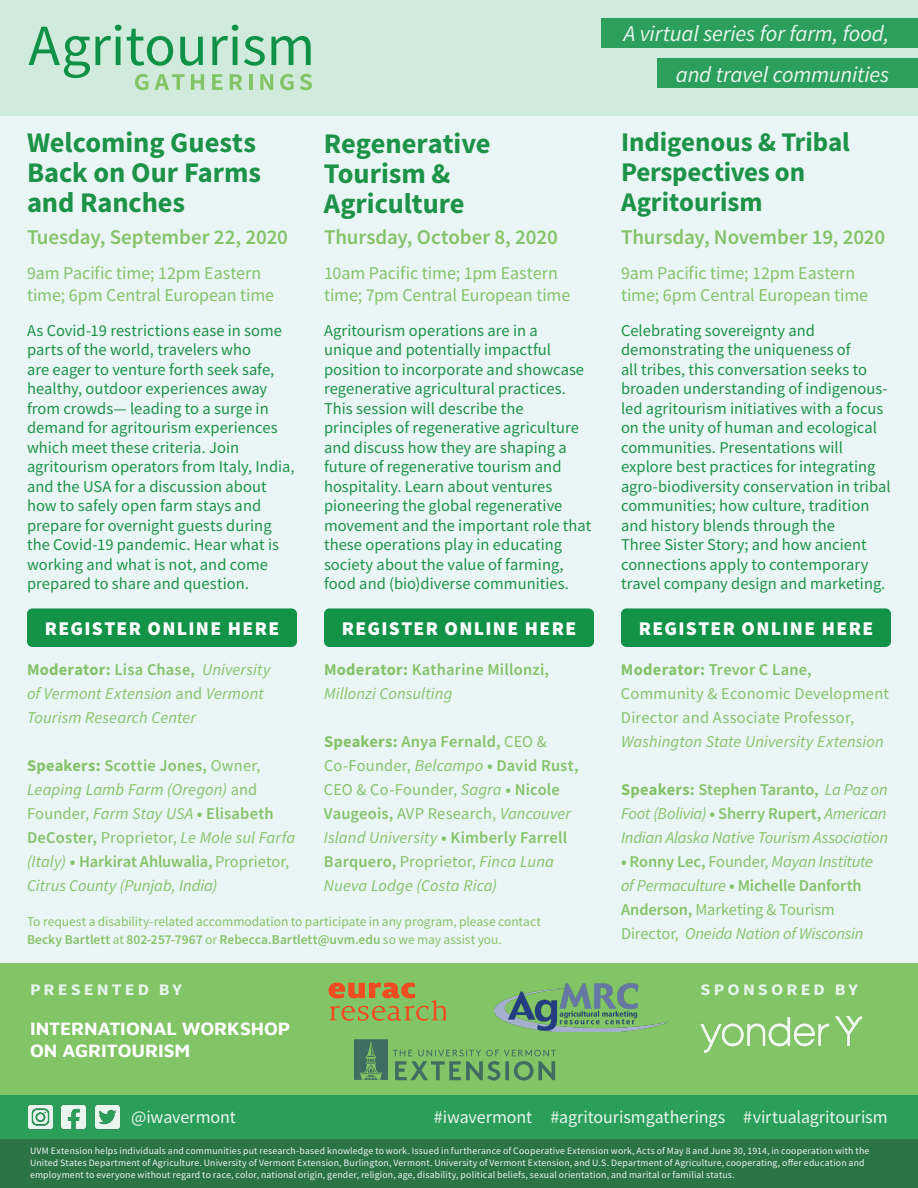
<style>
.page{position:relative;width:918px;height:1188px;background:#eaf6f5}
.page>*{position:absolute;margin:0;border:0;box-sizing:border-box;transform-origin:0 0}
.t1{font:28.5px/30px "Source Sans Variable";letter-spacing:.04em;color:#1d9249}
.t2{font:27px/30px "Source Sans Variable";letter-spacing:.04em;color:#1d9249}
.t3{font:italic 22.5px/41.2px "Source Sans Variable";letter-spacing:.01em;color:#e8f5ed;text-align:right}
.t4{font:21px "Source Sans Variable";letter-spacing:.03em;color:#85c269}
.t5{font:19.5px "Source Sans Variable";letter-spacing:.12em;color:#fff}
.t6{font:700 18.75px/22.5px "Maven Pro";letter-spacing:-.005em;color:#fff}
.t7{font:18px/22.5px "Source Sans Variable";letter-spacing:.015em;color:#85c269}
.t8{font:18px "Source Sans Variable";letter-spacing:.015em;color:#e8f5ed}
.t9{font:16.5px/19.5px "Source Sans Variable";letter-spacing:.025em;color:#1d9249}
.t10{font:16.5px/24px "Source Sans Variable";letter-spacing:.035em;color:#85c269}
.t11{font:italic 16.5px/24px "Source Sans Variable";letter-spacing:.02em;color:#85c269}
.t12{font:16.2px "Source Sans Variable";letter-spacing:.21em;color:#e8f5ed;scale:1.11 1}
.t13{font:13.5px/18px "Source Sans Variable";letter-spacing:.02em;color:#85c269}
.t14{font:9.75px/12px "Source Sans Variable";letter-spacing:.04em;color:#eaf6f7}
.s1{font-style:normal}
.s2{font-style:italic}
</style>
<div class="page">
<div style="left:0;top:0;width:918px;height:116px;background:#d0eadb"></div>
<div style="left:0;top:1138px;width:918px;height:50px;background:#2c7345"></div>
<svg style="left:28px;top:25px;width:93px;height:53px"></svg>
<svg style="left:127px;top:29px;width:46px;height:37px"></svg>
<svg style="left:180px;top:37px;width:23px;height:29px"></svg>
<svg style="left:212px;top:25px;width:26px;height:40px"></svg>
<svg style="left:244px;top:36px;width:21px;height:30px"></svg>
<svg style="left:271px;top:36px;width:40px;height:29px"></svg>
<svg style="left:135px;top:74px;width:13px;height:16px"></svg>
<svg style="left:154px;top:74px;width:31px;height:16px"></svg>
<svg style="left:191px;top:74px;width:13px;height:16px"></svg>
<svg style="left:212px;top:74px;width:11px;height:16px"></svg>
<svg style="left:230px;top:74px;width:13px;height:16px"></svg>
<hr style="left:249px;top:74px;width:3px;height:16px;background:#83c466">
<svg style="left:260px;top:74px;width:13px;height:16px"></svg>
<svg style="left:280px;top:74px;width:14px;height:16px"></svg>
<svg style="left:300px;top:74px;width:12px;height:16px"></svg>
<div style="left:602px;top:19px;width:316px;height:29px;background:#2b9f5b"></div>
<div style="left:657px;top:59px;width:261px;height:29px;background:#2b9f5b"></div>
<div style="left:0;top:964px;width:918px;height:131px;background:#81c566"></div>
<div style="left:0;top:1095px;width:918px;height:43px;background:#2b9f59"></div>
<div style="left:27px;top:608px;width:270px;height:39px;background:#129348;border-radius:5px"></div>
<div style="left:324px;top:608px;width:270px;height:39px;background:#129348;border-radius:5px"></div>
<div style="left:621px;top:608px;width:270px;height:39px;background:#129348;border-radius:5px"></div>
<svg style="left:354px;top:1039px;width:202px;height:41px"></svg>
<svg style="left:328px;top:983px;width:117px;height:38px"></svg>
<img style="left:701px;top:1017px;width:161px;height:35px">
<img style="left:62px;top:1104px;width:24px;height:26px">
<img style="left:96px;top:1104px;width:23px;height:26px">
<img style="left:28px;top:1104px;width:24px;height:26px">
<img style="left:494px;top:983px;width:174px;height:49px">
<h3 class="t3" style="left:624px;top:13px;width:267px">A virtual series for farm, food, and travel communities</h3>
<h1 class="t1" style="left:27px;top:128px;width:234px">Welcoming Guests<br>Back on Our Farms and Ranches</h1>
<h1 class="t1" style="left:324px;top:128px;width:167px">Regenerative<br>Tourism &amp;<br>Agriculture</h1>
<h2 class="t2" style="left:621px;top:128px;width:229px">Indigenous &amp; Tribal<br>Perspectives on<br>Agritourism</h2>
<p class="t4" style="left:27px;top:224px;width:262px">Tuesday, September 22, 2020</p>
<p class="t4" style="left:324px;top:224px;width:234px">Thursday, October 8, 2020</p>
<p class="t4" style="left:621px;top:224px;width:265px">Thursday, November 19, 2020</p>
<p class="t7" style="left:27px;top:261px;width:248px">9am Pacific time; 12pm Eastern time; 6pm Central European time</p>
<p class="t7" style="left:324px;top:261px;width:248px">10am Pacific time; 1pm Eastern time; 7pm Central European time</p>
<p class="t7" style="left:621px;top:261px;width:248px">9am Pacific time; 12pm Eastern time; 6pm Central European time</p>
<p class="t9" style="left:27px;top:320px;width:269px">As Covid-19 restrictions ease in some parts of the world, travelers who<br>are eager to venture forth seek safe, healthy, outdoor experiences away from crowds— leading to a surge in demand for agritourism experiences which meet these criteria. Join agritourism operators from Italy, India, and the USA for a discussion about how to safely open farm stays and prepare for overnight guests during the Covid-19 pandemic. Hear what is working and what is not, and come prepared to share and question.</p>
<p class="t9" style="left:324px;top:321px;width:268px">Agritourism operations are in a<br>unique and potentially impactful position to incorporate and showcase regenerative agricultural practices.<br>This session will describe the principles of regenerative agriculture and discuss how they are shaping a future of regenerative tourism and hospitality. Learn about ventures pioneering the global regenerative movement and the important role that these operations play in educating society about the value of farming, food and (bio)diverse communities.</p>
<p class="t9" style="left:621px;top:321px;width:271px">Celebrating sovereignty and demonstrating the uniqueness of<br>all tribes, this conversation seeks to broaden understanding of indigenous&shy;led agritourism initiatives with a focus on the unity of human and ecological communities. Presentations will explore best practices for integrating agro-biodiversity conservation in tribal communities; how culture, tradition and history blends through the<br>Three Sister Story; and how ancient connections apply to contemporary travel company design and marketing.</p>
<p class="t5" style="left:45px;top:617px;width:235px">REGISTER ONLINE HERE</p>
<p class="t5" style="left:342px;top:617px;width:235px">REGISTER ONLINE HERE</p>
<p class="t5" style="left:639px;top:617px;width:235px">REGISTER ONLINE HERE</p>
<p class="t11" style="left:27px;top:658px;width:244px"><span class="s1">Moderator: Lisa Chase,</span> University of Vermont Extension <span class="s1">and</span> Vermont<br>Tourism Research Center</p>
<p class="t10" style="left:27px;top:754px;width:270px">Speakers: Scottie Jones, Owner, <span class="s2">Leaping Lamb Farm (Oregon)</span> and Founder, <span class="s2">Farm Stay USA</span> • Elisabeth DeCoster, Proprietor, <span class="s2">Le Mole sul Farfa (Italy)</span> • Harkirat Ahluwalia, Proprietor, <span class="s2">Citrus County (Punjab, India)</span></p>
<p class="t10" style="left:324px;top:658px;width:226px">Moderator: Katharine Millonzi,</p>
<p class="t11" style="left:324px;top:682px;width:130px">Millonzi Consulting</p>
<p class="t10" style="left:324px;top:730px;width:255px">Speakers: Anya Fernald, CEO &amp;<br>Co-Founder, <span class="s2">Belcampo</span> • David Rust,<br>CEO &amp; Co-Founder, <span class="s2">Sagra</span> • Nicole<br>Vaugeois, AVP Research, <span class="s2">Vancouver<br>Island University</span> • Kimberly Farrell<br>Barquero, Proprietor, <span class="s2">Finca Luna<br>Nueva Lodge (Costa Rica)</span></p>
<p class="t13" style="left:27px;top:913px;width:515px">To request a disability-related accommodation to participate in any program, please contact<br>Becky Bartlett at 802-257-7967 or Rebecca.Bartlett@uvm.edu so we may assist you.</p>
<p class="t10" style="left:621px;top:658px;width:269px">Moderator: Trevor C Lane,<br>Community &amp; Economic Development<br>Director and Associate Professor,</p>
<p class="t11" style="left:621px;top:730px;width:264px">Washington State University Extension</p>
<p class="t11" style="left:621px;top:778px;width:268px;text-align:justify"><span class="s1">Speakers: Stephen Taranto,</span> La Paz on Foot (Bolivia) <span class="s1">• Sherry Rupert,</span> American Indian Alaska Native Tourism Association</p>
<p class="t10" style="left:621px;top:850px;width:253px">• Ronny Lec, Founder, <span class="s2">Mayan Institute of Permaculture</span> • Michelle Danforth Anderson, Marketing &amp; Tourism Director, <span class="s2">Oneida Nation of Wisconsin</span></p>
<p class="t12" style="left:30px;top:980px;width:137px">PRESENTED BY</p>
<p class="t12" style="left:701px;top:980px;width:142px">SPONSORED BY</p>
<p class="t6" style="left:30px;top:1016px;width:262px">INTERNATIONAL WORKSHOP<br>ON AGRITOURISM</p>
<p class="t8" style="left:131px;top:1106px;width:106px">@iwavermont</p>
<p class="t8" style="left:434px;top:1106px;width:455px">#iwavermont #agritourismgatherings #virtualagritourism</p>
<p class="t14" style="left:30px;top:1145px;width:841px">UVM Extension helps individuals and communities put research-based knowledge to work. Issued in furtherance of Cooperative Extension work, Acts of May 8 and June 30, 1914, in cooperation with the<br>United States Department of Agriculture. University of Vermont Extension, Burlington, Vermont. University of Vermont Extension, and U.S. Department of Agriculture, cooperating, offer education and employment to everyone without regard to race, color, national origin, gender, religion, age, disability, political beliefs, sexual orientation, and marital or familial status.</p>
</div>
